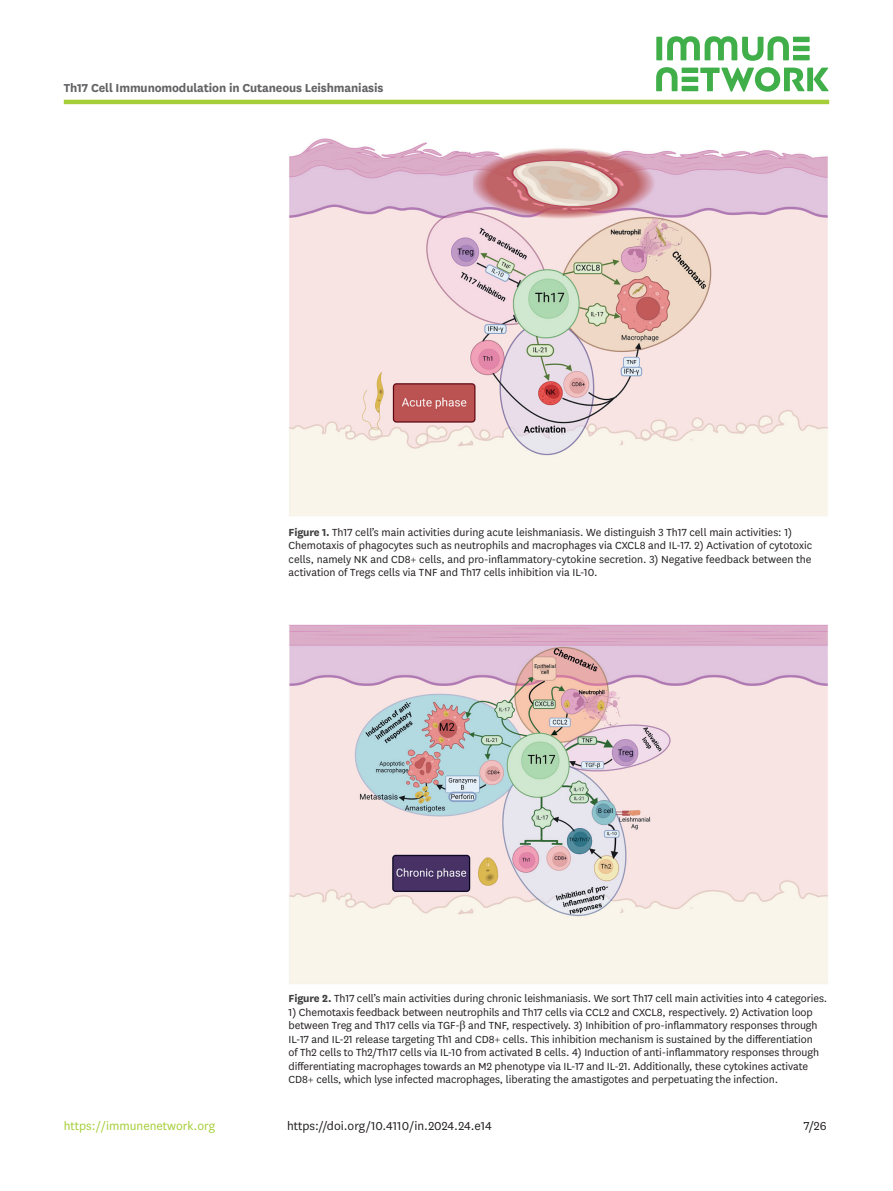
<style>
.page{position:relative;width:893px;height:1191px;background:#fff}
.page>*{position:absolute;margin:0;border:0;box-sizing:border-box;transform-origin:0 0}
.alt-title-type{font:700 13.5px "National";letter-spacing:-.01em;color:#636366}
.doi_running_footer{font:13.5px "National";color:#231f20}
.t1{font:13.5px "National";color:#a6ce39}
.fig_caption{font:12px/13.5px "National";letter-spacing:-.005em;color:#231f20}
.s1{font-weight:700;color:#3e3e3f}
.s2{font-family:"Times New Roman"}
</style>
<div class="page">
<hr style="left:64px;top:100px;width:765px;height:4px;background:#a6ce39">
<svg style="left:656px;top:36px;width:173px;height:56px"></svg>
<img style="left:289px;top:138px;width:539px;height:378px">
<img style="left:289px;top:624px;width:539px;height:360px">
<p class="alt-title-type" style="left:64px;top:78px;width:321px">Th17 Cell Immunomodulation in Cutaneous Leishmaniasis</p>
<p class="fig_caption" style="left:289px;top:524px;width:525px"><span class="s1">Figure 1.</span> Th17 cell’s main activities during acute leishmaniasis. We distinguish 3 Th17 cell main activities: 1)<br>Chemotaxis of phagocytes such as neutrophils and macrophages via CXCL8 and IL-17. 2) Activation of cytotoxic cells, namely NK and CD8+ cells, and pro-inflammatory-cytokine secretion. 3) Negative feedback between the activation of Tregs cells via TNF and Th17 cells inhibition via IL-10.</p>
<p class="fig_caption" style="left:289px;top:991px;width:540px"><span class="s1">Figure 2.</span> Th17 cell’s main activities during chronic leishmaniasis. We sort Th17 cell main activities into 4 categories.</p>
<p class="fig_caption" style="left:289px;top:1005px;width:532px">1) Chemotaxis feedback between neutrophils and Th17 cells via CCL2 and CXCL8, respectively. 2) Activation loop between Treg and Th17 cells via TGF-<span class="s2">β</span> and TNF, respectively. 3) Inhibition of pro-inflammatory responses through IL-17 and IL-21 release targeting Th1 and CD8+ cells. This inhibition mechanism is sustained by the differentiation of Th2 cells to Th2/Th17 cells via IL-10 from activated B cells. 4) Induction of anti-inflammatory responses through differentiating macrophages towards an M2 phenotype via IL-17 and IL-21. Additionally, these cytokines activate CD8+ cells, which lyse infected macrophages, liberating the amastigotes and perpetuating the infection.</p>
<p class="t1" style="left:64px;top:1116px;width:153px">https://immunenetwork.org</p>
<p class="doi_running_footer" style="left:287px;top:1116px;width:206px">https://doi.org/10.4110/in.2024.24.e14</p>
<p class="doi_running_footer" style="left:804px;top:1116px;width:24px">7/26</p>
</div>
